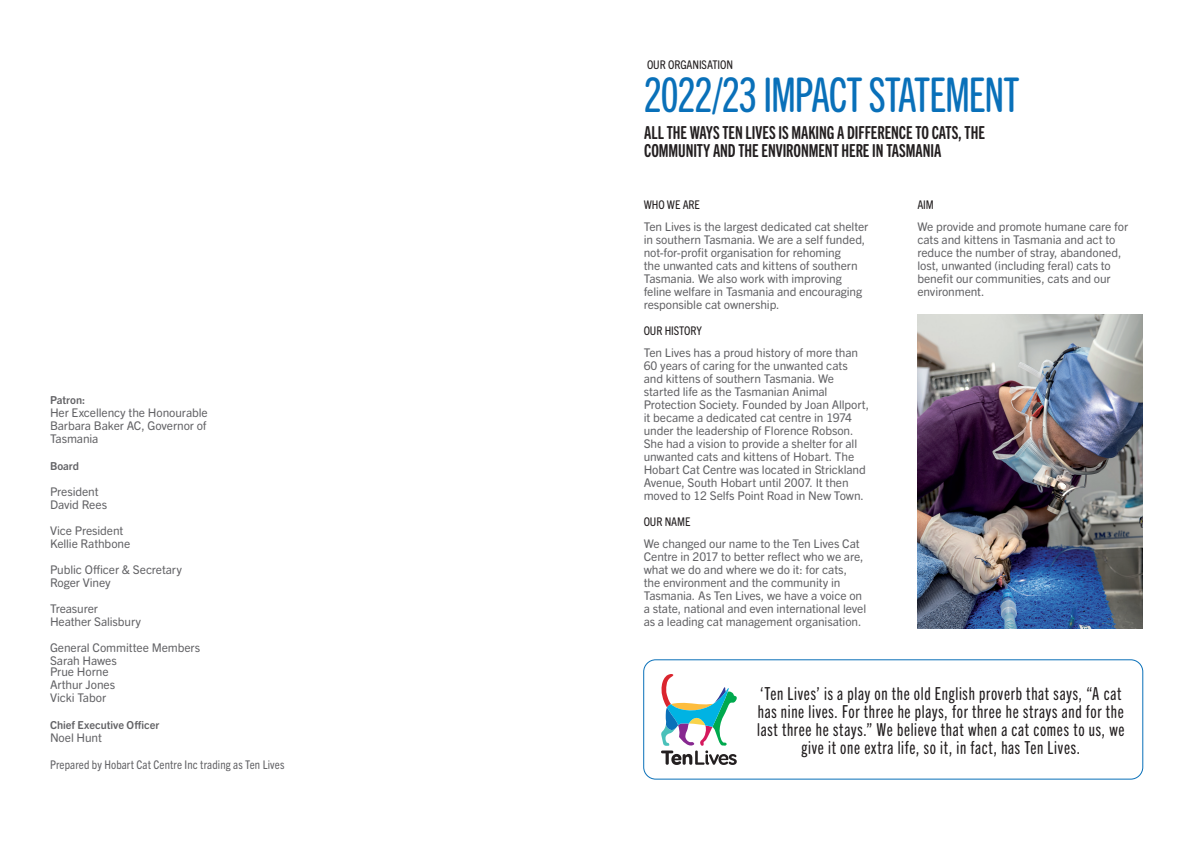
<style>
.page{position:relative;width:1191px;height:842px;background:#fff}
.page>*{position:absolute;margin:0;border:0;box-sizing:border-box;transform-origin:0 0}
.t1{font:48px "Trade Gothic Next SR Pro Cm";letter-spacing:-.025em;color:#0970b9}
.t2{font:18px/18px "Trade Gothic Next SR Pro Cm";letter-spacing:.04em;color:#231f20;text-align:center}
.t3{font:18px/18px "Trade Gothic Next SR Pro Bd Cm";letter-spacing:-.005em;color:#231f20}
.t4{font:12px/13px "Trade Gothic Next SR Pro";letter-spacing:-.01em;color:#636366}
.t5{font:condensed 12px "Trade Gothic Next SR Pro";letter-spacing:.01em;color:#636366}
.t6{font:condensed 12px "Trade Gothic Next SR Pro";letter-spacing:-.01em;color:#231f20}
.t7{font:700 11px "Trade Gothic Next SR Pro";letter-spacing:-.005em;color:#636366}
</style>
<div class="page">
<div style="left:643px;top:659px;width:500px;height:121px;border:1px solid #0970b9;border-radius:12px"></div>
<svg style="left:661px;top:674px;width:75px;height:91px"></svg>
<img style="left:917px;top:315px;width:225px;height:313px">
<p class="t7" style="left:50px;top:393px;width:37px">Patron:</p>
<p class="t4" style="left:50px;top:406px;width:159px;text-align:justify">Her Excellency the Honourable Barbara Baker AC, Governor of Tasmania</p>
<p class="t7" style="left:50px;top:458px;width:31px">Board</p>
<p class="t4" style="left:50px;top:484px;width:59px">President<br>David Rees</p>
<p class="t4" style="left:50px;top:523px;width:82px">Vice President<br>Kellie Rathbone</p>
<p class="t4" style="left:50px;top:562px;width:133px">Public Officer &amp; Secretary<br>Roger Viney</p>
<p class="t4" style="left:50px;top:601px;width:92px">Treasurer<br>Heather Salisbury</p>
<p class="t4" style="left:50px;top:640px;width:152px">General Committee Members<br>Sarah Hawes</p>
<p class="t4" style="left:50px;top:665px;width:67px">Prue Horne<br>Arthur Jones<br>Vicki Tabor</p>
<p class="t7" style="left:50px;top:717px;width:111px">Chief Executive Officer</p>
<p class="t4" style="left:50px;top:730px;width:53px">Noel Hunt</p>
<p class="t5" style="left:50px;top:756px;width:236px">Prepared by Hobart Cat Centre Inc trading as Ten Lives</p>
<p class="t6" style="left:647px;top:57px;width:88px">OUR ORGANISATION</p>
<h1 class="t1" style="left:643px;top:63px;width:377px">2022/23 IMPACT STATEMENT</h1>
<h2 class="t3" style="left:644px;top:123px;width:342px">ALL THE WAYS TEN LIVES IS MAKING A DIFFERENCE TO CATS, THE<br>COMMUNITY AND THE ENVIRONMENT HERE IN TASMANIA</h2>
<p class="t6" style="left:643px;top:197px;width:58px">WHO WE ARE</p>
<p class="t4" style="left:643px;top:219px;width:226px">Ten Lives is the largest dedicated cat shelter in southern Tasmania. We are a self funded, not-for-profit organisation for rehoming<br>the unwanted cats and kittens of southern Tasmania. We also work with improving feline welfare in Tasmania and encouraging responsible cat ownership.</p>
<p class="t6" style="left:643px;top:323px;width:60px">OUR HISTORY</p>
<p class="t4" style="left:643px;top:345px;width:227px">Ten Lives has a proud history of more than 60 years of caring for the unwanted cats and kittens of southern Tasmania. We started life as the Tasmanian Animal Protection Society. Founded by Joan Allport, it became a dedicated cat centre in 1974 under the leadership of Florence Robson.<br>She had a vision to provide a shelter for all unwanted cats and kittens of Hobart. The Hobart Cat Centre was located in Strickland Avenue, South Hobart until 2007. It then moved to 12 Selfs Point Road in New Town.</p>
<p class="t6" style="left:643px;top:514px;width:48px">OUR NAME</p>
<p class="t4" style="left:643px;top:536px;width:224px">We changed our name to the Ten Lives Cat Centre in 2017 to better reflect who we are, what we do and where we do it: for cats, the environment and the community in Tasmania. As Ten Lives, we have a voice on a state, national and even international level as a leading cat management organisation.</p>
<p class="t6" style="left:917px;top:197px;width:18px">AIM</p>
<p class="t4" style="left:917px;top:219px;width:212px">We provide and promote humane care for cats and kittens in Tasmania and act to reduce the number of stray, abandoned, lost, unwanted (including feral) cats to benefit our communities, cats and our environment.</p>
<p class="t2" style="left:757px;top:683px;width:369px">‘Ten Lives’ is a play on the old English proverb that says, “A cat has nine lives. For three he plays, for three he strays and for the last three he stays.” We believe that when a cat comes to us, we give it one extra life, so it, in fact, has Ten Lives.</p>
</div>
